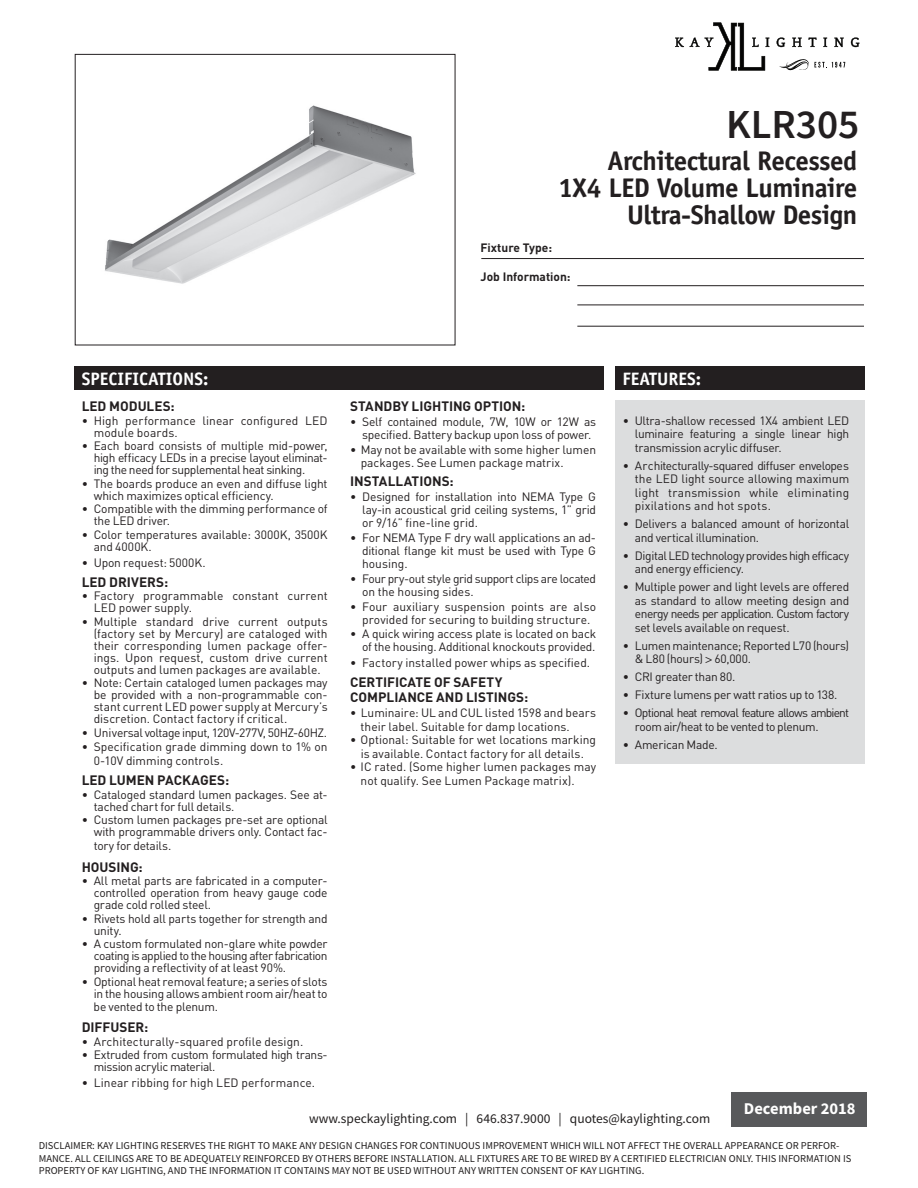
<style>
.page{position:relative;width:918px;height:1188px;background:#fff}
.page>*{position:absolute;margin:0;border:0;box-sizing:border-box;transform-origin:0 0}
.t1{font:700 46.5px "Officina Sans";letter-spacing:-.01em;color:#231f20}
.t2{font:600 41.25px "Source Sans Pro";color:#231f20}
.t3{font:700 27px/27px "Officina Sans";letter-spacing:-.02em;color:#231f20;text-align:right}
.t4{font:700 18px "Officina Sans";color:#fff}
.t5{font:700 16.5px "Source Sans Pro";color:#fff}
.t6{font:500 15px "DIN";letter-spacing:.005em;color:#231f20}
.t7{font:700 13.5px/15px "DIN";letter-spacing:-.005em;color:#231f20}
.t8{font:13.5px "Source Sans Pro";color:#211e1e}
.t9{font:12px/12px "DIN";letter-spacing:-.015em;color:#231f20}
.t10{font:12px/12px "DIN";letter-spacing:.005em;color:#231f20}
.t11{font:12px/13.5px "DIN";letter-spacing:-.065em;color:#231f20}
.t12{font:12px/12px "DIN";letter-spacing:-.035em;color:#231f20}
.t13{font:12px "DIN";letter-spacing:-.04em;color:#231f20}
.t14{font:700 12px "DIN";color:#231f20}
.t15{font:10.5px/12.6px "Source Sans Pro";color:#211e1e}
.s1{font-family:"Helvetica Neue"}
</style>
<div class="page">
<hr style="left:481px;top:258px;width:383px;height:1px;background:#231f20">
<hr style="left:577px;top:285px;width:287px;height:1px;background:#231f20">
<hr style="left:577px;top:305px;width:287px;height:1px;background:#231f20">
<hr style="left:577px;top:326px;width:287px;height:1px;background:#231f20">
<div style="left:615px;top:366px;width:249px;height:23px;background:#231f20"></div>
<div style="left:615px;top:400px;width:249px;height:364px;background:#dcddde"></div>
<div style="left:74px;top:366px;width:530px;height:23px;background:#231f20"></div>
<svg style="left:74px;top:54px;width:382px;height:292px"></svg>
<div style="left:732px;top:1092px;width:135px;height:35px;background:#58595b"></div>
<svg style="left:675px;top:38px;width:9px;height:9px"></svg>
<svg style="left:777px;top:37px;width:8px;height:10px"></svg>
<svg style="left:792px;top:38px;width:10px;height:9px"></svg>
<svg style="left:808px;top:37px;width:9px;height:10px"></svg>
<svg style="left:823px;top:38px;width:4px;height:9px"></svg>
<svg style="left:834px;top:38px;width:10px;height:9px"></svg>
<svg style="left:851px;top:37px;width:9px;height:10px"></svg>
<svg style="left:779px;top:59px;width:66px;height:11px"></svg>
<svg style="left:690px;top:22px;width:79px;height:49px"></svg>
<h1 class="t1" style="left:589px;top:85px;width:270px">LR305 SERIES</h1>
<h3 class="t3" style="left:558px;top:147px;width:301px">Architectural Recessed<br>1X4 LED Volume Luminaire<br>Ultra-Shallow Design</h3>
<h2 class="t2" style="left:726px;top:97px;width:135px">KLR305</h2>
<p class="t14" style="left:481px;top:240px;width:73px">Fixture Type:</p>
<p class="t14" style="left:481px;top:268px;width:92px">Job Information:</p>
<h3 class="t4" style="left:82px;top:368px;width:128px">SPECIFICATIONS:</h3>
<p class="t7" style="left:82px;top:398px;width:95px">LED MODULES:</p>
<p class="t10" style="left:94px;top:414px;width:235px;text-indent:-12px">• High performance linear configured LED module boards.</p>
<p class="t9" style="left:94px;top:440px;width:235px;text-align:justify;text-indent:-12px">• Each board consists of multiple mid-power, high efficacy LEDs in a precise layout eliminat&shy;ing the need for supplemental heat sinking.</p>
<p class="t9" style="left:94px;top:477px;width:235px;text-indent:-12px">• The boards produce an even and diffuse light which maximizes optical efficiency.</p>
<p class="t9" style="left:94px;top:503px;width:235px;text-indent:-12px">• Compatible with the dimming performance of the LED driver.</p>
<p class="t9" style="left:94px;top:528px;width:235px;text-indent:-12px">• Color temperatures available: 3000K, 3500K and 4000K.</p>
<p class="t9" style="left:82px;top:556px;width:125px">• Upon request: 5000K.</p>
<p class="t7" style="left:82px;top:574px;width:88px">LED DRIVERS:</p>
<p class="t9" style="left:94px;top:590px;width:235px;text-indent:-12px">• Factory programmable constant current<br>LED power supply.</p>
<p class="t9" style="left:94px;top:615px;width:235px;text-align:justify;text-indent:-12px">• Multiple standard drive current outputs (factory set by Mercury) are cataloged with their corresponding lumen package offer&shy;ings. Upon request, custom drive current outputs and lumen packages are available.</p>
<p class="t9" style="left:94px;top:677px;width:235px;text-align:justify;text-indent:-12px">• Note: Certain cataloged lumen packages may be provided with a non-programmable con&shy;stant current LED power supply at Mercury’s discretion. Contact factory if critical.</p>
<p class="t13" style="left:82px;top:725px;width:247px">• Universal voltage input, 120V-277V, 50HZ-60HZ.</p>
<p class="t9" style="left:94px;top:739px;width:235px;line-height:14.2px;text-indent:-12px">• Specification grade dimming down to 1% on<br>0-10V dimming controls.</p>
<p class="t7" style="left:82px;top:772px;width:149px">LED LUMEN PACKAGES:</p>
<p class="t9" style="left:94px;top:788px;width:235px;text-indent:-12px">• Cataloged standard lumen packages. See at&shy;tached chart for full details.</p>
<p class="t9" style="left:82px;top:814px;width:247px;text-align:right">• Custom lumen packages pre-set are optional with programmable drivers only. Contact fac-</p>
<p class="t9" style="left:94px;top:840px;width:79px">tory for details.</p>
<p class="t7" style="left:82px;top:859px;width:63px">HOUSING:</p>
<p class="t9" style="left:94px;top:874px;width:235px;text-align:justify;text-indent:-12px">• All metal parts are fabricated in a computer&shy;controlled operation from heavy gauge code grade cold rolled steel.</p>
<p class="t9" style="left:94px;top:912px;width:235px;text-indent:-12px">• Rivets hold all parts together for strength and unity.</p>
<p class="t9" style="left:94px;top:937px;width:235px;text-align:justify;text-indent:-12px">• A custom formulated non-glare white powder coating is applied to the housing after fabrication providing a reflectivity of at least 90%.</p>
<p class="t9" style="left:82px;top:975px;width:247px;text-align:right">• Optional heat removal feature; a series of slots in the housing allows ambient room air/heat to</p>
<p class="t9" style="left:94px;top:1000px;width:126px">be vented to the plenum.</p>
<p class="t7" style="left:82px;top:1019px;width:68px">DIFFUSER:</p>
<p class="t10" style="left:82px;top:1035px;width:223px">• Architecturally-squared profile design.</p>
<p class="t12" style="left:94px;top:1048px;width:235px;text-indent:-12px">• Extruded from custom formulated high trans&shy;mission acrylic material.</p>
<p class="t10" style="left:82px;top:1076px;width:235px">• Linear ribbing for high LED performance.</p>
<p class="t7" style="left:350px;top:398px;width:177px">STANDBY LIGHTING OPTION:</p>
<p class="t9" style="left:362px;top:415px;width:235px;line-height:13.2px;text-indent:-12px">• Self contained module, 7W, 10W or 12W as specified. Battery backup upon loss of power.</p>
<p class="t9" style="left:361px;top:443px;width:237px;line-height:13.2px;text-indent:-10px">• May not be available with some higher lumen packages. See Lumen package matrix.</p>
<p class="t7" style="left:350px;top:473px;width:105px">INSTALLATIONS:</p>
<p class="t9" style="left:362px;top:490px;width:235px;line-height:13.2px;text-align:justify;text-indent:-12px">• Designed for installation into NEMA Type G lay-in acoustical grid ceiling systems, 1” grid or 9/16” fine-line grid.</p>
<p class="t9" style="left:362px;top:531px;width:235px;line-height:13.2px;text-align:justify;text-indent:-12px">• For NEMA Type F dry wall applications an ad&shy;ditional flange kit must be used with Type G housing.</p>
<p class="t9" style="left:362px;top:572px;width:235px;line-height:13.2px;text-indent:-12px">• Four pry-out style grid support clips are located on the housing sides.</p>
<p class="t9" style="left:350px;top:599px;width:247px;line-height:13.2px;text-align:center">• Four auxiliary suspension points are also provided for securing to building structure.</p>
<p class="t9" style="left:350px;top:627px;width:247px;line-height:13.2px;text-align:right">• A quick wiring access plate is located on back of the housing. Additional knockouts provided.</p>
<p class="t10" style="left:350px;top:657px;width:242px">• Factory installed power whips as specified.</p>
<p class="t7" style="left:350px;top:674px;width:180px">CERTIFICATE OF SAFETY<br>COMPLIANCE AND LISTINGS:</p>
<p class="t9" style="left:361px;top:706px;width:237px;line-height:13.5px;text-indent:-10px">• Luminaire: UL and CUL listed 1598 and bears their label. Suitable for damp locations.</p>
<p class="t9" style="left:350px;top:733px;width:247px;line-height:13.5px;text-align:center">• Optional: Suitable for wet locations marking is available. Contact factory for all details.</p>
<p class="t9" style="left:361px;top:760px;width:237px;line-height:13.5px;text-indent:-11px">• IC rated. (Some higher lumen packages may not qualify. See Lumen Package matrix).</p>
<h3 class="t4" style="left:622px;top:368px;width:80px">FEATURES:</h3>
<p class="t9" style="left:635px;top:414px;width:216px;line-height:13.5px;text-align:justify;text-indent:-12px">• Ultra-shallow recessed 1X4 ambient LED luminaire featuring a single linear high transmission acrylic diffuser.</p>
<p class="t9" style="left:635px;top:459px;width:216px;line-height:13.5px;text-align:justify;text-indent:-12px">• Architecturally-squared diffuser envelopes the LED light source allowing maximum light transmission while eliminating pixilations and hot spots.</p>
<p class="t9" style="left:635px;top:517px;width:216px;line-height:13.5px;text-indent:-12px">• Delivers a balanced amount of horizontal and vertical illumination.</p>
<p class="t9" style="left:635px;top:549px;width:216px;line-height:13.5px;text-indent:-12px">• DigitalLEDtechnologyprovideshighefficacy and energy efficiency.</p>
<p class="t9" style="left:635px;top:580px;width:216px;line-height:13.5px;text-align:justify;text-indent:-12px">• Multiple power and light levels are offered as standard to allow meeting design and energy needs per application. Custom factory set levels available on request.</p>
<p class="t9" style="left:635px;top:639px;width:216px;line-height:13.5px;text-indent:-12px">• Lumen maintenance; Reported L70 (hours) &amp; L80 (hours) <span class="s1">&gt;</span> 60,000.</p>
<p class="t9" style="left:623px;top:671px;width:114px">• CRI greater than 80.</p>
<p class="t9" style="left:623px;top:689px;width:216px">• Fixture lumens per watt ratios up to 138.</p>
<p class="t11" style="left:635px;top:706px;width:216px;text-indent:-12px">• Optional heat removal feature allows ambient room air/heat to be vented to plenum.</p>
<p class="t9" style="left:623px;top:738px;width:96px">• American Made.</p>
<h3 class="t5" style="left:744px;top:1098px;width:113px">December 2018</h3>
<p class="t8" style="left:309px;top:1110px;width:403px">www.speckaylighting.com | 646.837.9000 | quotes@kaylighting.com</p>
<p class="t15" style="left:39px;top:1139px;width:814px">DISCLAIMER: KAY LIGHTING RESERVES THE RIGHT TO MAKE ANY DESIGN CHANGES FOR CONTINUOUS IMPROVEMENT WHICH WILL NOT AFFECT THE OVERALL APPEARANCE OR PERFOR-<br>MANCE. ALL CEILINGS ARE TO BE ADEQUATELY REINFORCED BY OTHERS BEFORE INSTALLATION. ALL FIXTURES ARE TO BE WIRED BY A CERTIFIED ELECTRICIAN ONLY. THIS INFORMATION IS<br>PROPERTY OF KAY LIGHTING, AND THE INFORMATION IT CONTAINS MAY NOT BE USED WITHOUT ANY WRITTEN CONSENT OF KAY LIGHTING.</p>
<p class="t6" style="left:742px;top:1133px;width:124px">www.mercltg.com</p>
</div>
